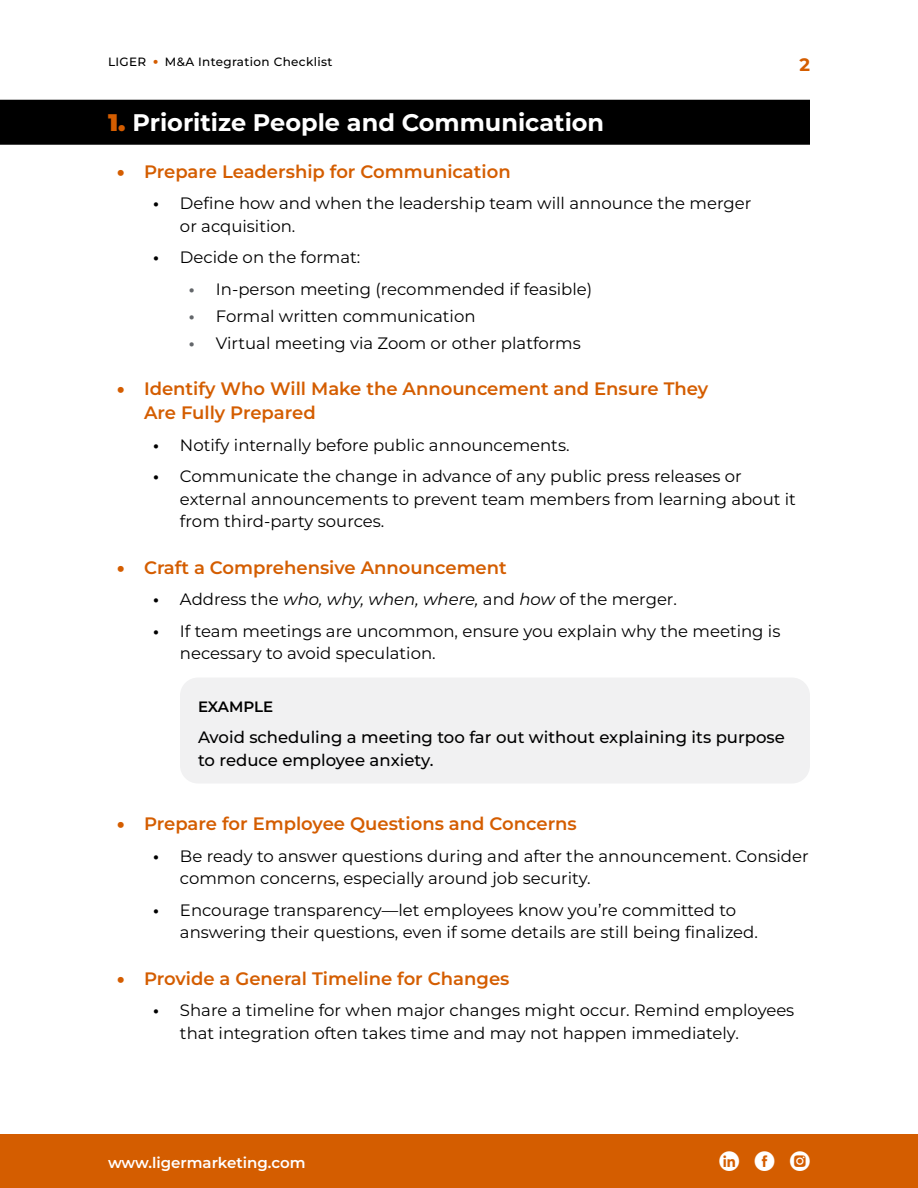
<style>
.page{position:relative;width:918px;height:1188px;background:#fff}
.page>*{position:absolute;margin:0;border:0;box-sizing:border-box;transform-origin:0 0}
.t1{font:700 24px "Montserrat";color:#fff}
.t2{font:19.65px "Liger Social Icons";color:#fff}
.t3{font:600 18px/24px "Montserrat";color:#d45d00}
.t4{font:700 18px "Montserrat";color:#d45d00}
.t5{font:16.5px/22.5px "Montserrat";color:#000}
.t6{font:500 16.5px/22.5px "Montserrat";color:#000}
.t7{font:600 15px "Montserrat";color:#fff}
.t8{font:600 15px "Montserrat";letter-spacing:-.005em;color:#000}
.t9{font:500 12px "Montserrat";letter-spacing:.03em;color:#000}
.s1{font-weight:900;color:#d45d00}
.s2{font-weight:900}
.s3{font-weight:700}
.s4{font-weight:700;color:#63666a}
.s5{font-style:italic}
</style>
<div class="page">
<div style="left:0;top:1134px;width:918px;height:54px;background:#d45d00"></div>
<div style="left:0;top:100px;width:810px;height:45px;background:#000"></div>
<div style="left:180px;top:678px;width:630px;height:106px;background:#f1f1f2;border-radius:18px"></div>
<p class="t9" style="left:108px;top:53px;width:226px">LIGER <span class="s1">•</span> M&amp;A Integration Checklist</p>
<p class="t4" style="left:799px;top:52px;width:12px">2</p>
<h1 class="t1" style="left:108px;top:105px;width:498px"><span class="s1">1.</span> Prioritize People and Communication</h1>
<p class="t3" style="left:117px;top:159px;width:395px"><span class="s2">•</span> Prepare Leadership for Communication</p>
<p class="t5" style="left:180px;top:192px;width:573px;text-indent:-27px"><span class="s3">•</span> Define how and when the leadership team will announce the merger or acquisition.</p>
<p class="t5" style="left:153px;top:246px;width:209px"><span class="s3">•</span> Decide on the format:</p>
<p class="t5" style="left:189px;top:277px;width:405px"><span class="s4">•</span> In-person meeting (recommended if feasible)</p>
<p class="t5" style="left:189px;top:304px;width:288px"><span class="s4">•</span> Formal written communication</p>
<p class="t5" style="left:189px;top:331px;width:393px"><span class="s4">•</span> Virtual meeting via Zoom or other platforms</p>
<p class="t3" style="left:144px;top:376px;width:566px;text-indent:-27px"><span class="s2">•</span> Identify Who Will Make the Announcement and Ensure They<br>Are Fully Prepared</p>
<p class="t5" style="left:153px;top:433px;width:418px"><span class="s3">•</span> Notify internally before public announcements.</p>
<p class="t5" style="left:180px;top:465px;width:617px;text-indent:-27px"><span class="s3">•</span> Communicate the change in advance of any public press releases or external announcements to prevent team members from learning about it from third-party sources.</p>
<p class="t3" style="left:117px;top:555px;width:391px"><span class="s2">•</span> Craft a Comprehensive Announcement</p>
<p class="t5" style="left:153px;top:588px;width:525px"><span class="s3">•</span> Address the <span class="s5">who, why, when, where,</span> and <span class="s5">how</span> of the merger.</p>
<p class="t5" style="left:180px;top:619px;width:602px;text-indent:-27px"><span class="s3">•</span> If team meetings are uncommon, ensure you explain why the meeting is necessary to avoid speculation.</p>
<p class="t8" style="left:198px;top:696px;width:77px">EXAMPLE</p>
<p class="t6" style="left:198px;top:725px;width:588px">Avoid scheduling a meeting too far out without explaining its purpose to reduce employee anxiety.</p>
<p class="t3" style="left:117px;top:811px;width:461px"><span class="s2">•</span> Prepare for Employee Questions and Concerns</p>
<p class="t5" style="left:180px;top:844px;width:630px;text-indent:-27px"><span class="s3">•</span> Be ready to answer questions during and after the announcement. Consider common concerns, especially around job security.</p>
<p class="t5" style="left:180px;top:898px;width:579px;text-indent:-27px"><span class="s3">•</span> Encourage transparency—let employees know you’re committed to answering their questions, even if some details are still being finalized.</p>
<p class="t3" style="left:117px;top:965px;width:394px"><span class="s2">•</span> Provide a General Timeline for Changes</p>
<p class="t5" style="left:180px;top:998px;width:616px;text-indent:-27px"><span class="s3">•</span> Share a timeline for when major changes might occur. Remind employees that integration often takes time and may not happen immediately.</p>
<p class="t7" style="left:108px;top:1152px;width:199px">www.ligermarketing.com</p>
<p class="t2" style="left:719px;top:1153px;width:21px">●</p>
</div>
